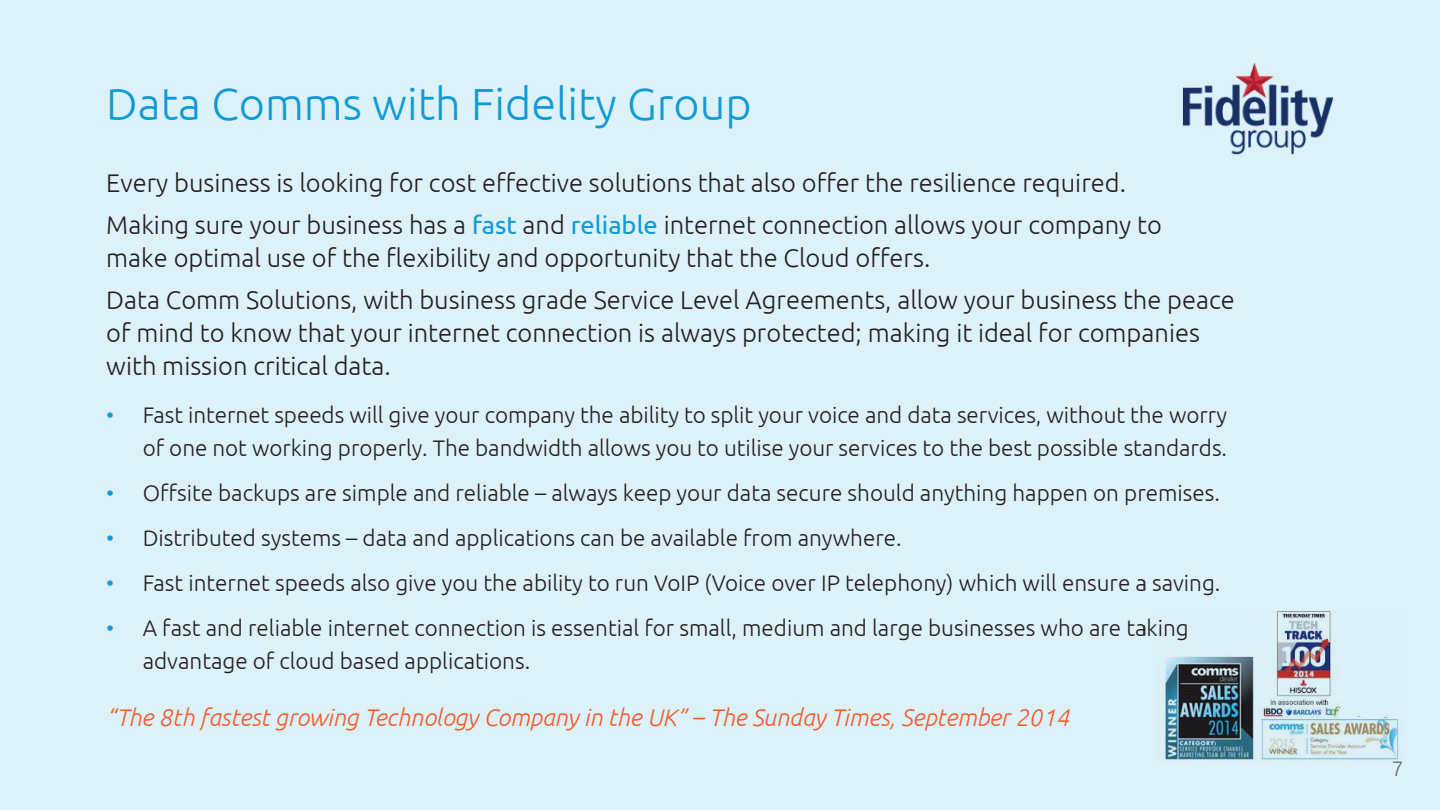
<style>
.page{position:relative;width:1440px;height:810px;background:#ddf1f9}
.page>*{position:absolute;margin:0;border:0;box-sizing:border-box;transform-origin:0 0}
.t1{font:300 45px "Ubuntu";color:#109ad6}
.t2{font:300 25.5px/42px "Ubuntu";color:#231f20}
.t3{font:italic 300 24px "Ubuntu";color:#f15a29}
.t4{font:300 22.5px/33px "Ubuntu";color:#231f20;text-align:right}
.t5{font:300 21px "Ubuntu";color:#6d6e71}
.s1{font-weight:400;color:#109ad6}
.s2{color:#109ad6}
</style>
<div class="page">
<img style="left:1182px;top:62px;width:151px;height:93px">
<img style="left:1162px;top:610px;width:237px;height:151px">
<h1 class="t1" style="left:106px;top:77px;width:647px">Data Comms with Fidelity Group</h1>
<p class="t2" style="left:106px;top:162px;width:1057px">Every business is looking for cost effective solutions that also offer the resilience required.<br>Making sure your business has a <span class="s1">fast</span> and <span class="s1">reliable</span> internet connection allows your company to</p>
<p class="t2" style="left:106px;top:237px;width:1130px">make optimal use of the flexibility and opportunity that the Cloud offers.<br>Data Comm Solutions, with business grade Service Level Agreements, allow your business the peace</p>
<p class="t2" style="left:106px;top:316px;width:1095px;line-height:33px">of mind to know that your internet connection is always protected; making it ideal for companies with mission critical data.</p>
<p class="t4" style="left:106px;top:398px;width:1122px"><span class="s2">•</span> Fast internet speeds will give your company the ability to split your voice and data services, without the worry of one not working properly. The bandwidth allows you to utilise your services to the best possible standards.</p>
<p class="t4" style="left:106px;top:476px;width:1115px"><span class="s2">•</span> Offsite backups are simple and reliable – always keep your data secure should anything happen on premises.</p>
<p class="t4" style="left:106px;top:521px;width:797px"><span class="s2">•</span> Distributed systems – data and applications can be available from anywhere.</p>
<p class="t4" style="left:106px;top:566px;width:1115px"><span class="s2">•</span> Fast internet speeds also give you the ability to run VoIP (Voice over IP telephony) which will ensure a saving.</p>
<p class="t4" style="left:143px;top:611px;width:1047px;text-align:left;text-indent:-36px"><span class="s2">•</span> A fast and reliable internet connection is essential for small, medium and large businesses who are taking advantage of cloud based applications.</p>
<p class="t3" style="left:106px;top:703px;width:964px">“The 8th fastest growing Technology Company in the UK” – The Sunday Times, September 2014</p>
<p class="t5" style="left:1392px;top:756px;width:13px">7</p>
</div>
